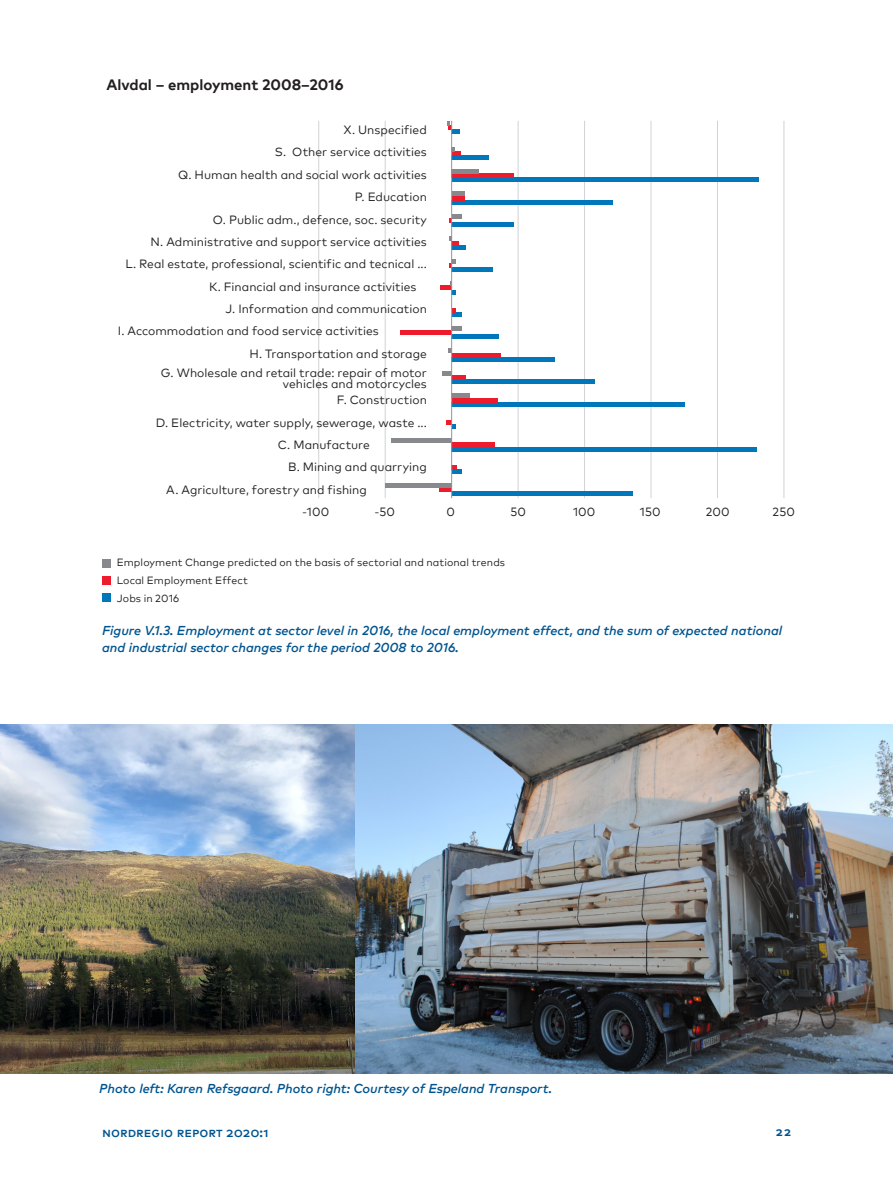
<style>
.page{position:relative;width:893px;height:1191px;background:#fff}
.page>*{position:absolute;margin:0;border:0;box-sizing:border-box;transform-origin:0 0}
.t1{font:700 15px "Mark Pro";color:#231f20}
.t2{font:500 13.5px "Mark Sc Offc Pro";color:#00548f}
.t3{font:italic 500 12.9px/17.1px "Mark Pro";color:#00548f}
.t4{font:700 12.45px "Mark Sc Offc Pro";color:#00548f}
.t5{font:12px/10.5px "Mark Pro";letter-spacing:.005em;color:#231f20;text-align:right}
.t6{font:10.5px/18px "Mark Pro";letter-spacing:.01em;color:#231f20}
</style>
<div class="page">
<hr style="left:318px;top:121px;width:1px;height:377px;background:#d1d2d4">
<hr style="left:385px;top:121px;width:1px;height:377px;background:#d1d2d4">
<hr style="left:518px;top:121px;width:1px;height:377px;background:#d1d2d4">
<hr style="left:584px;top:121px;width:1px;height:377px;background:#d1d2d4">
<hr style="left:651px;top:121px;width:1px;height:377px;background:#d1d2d4">
<hr style="left:717px;top:121px;width:1px;height:377px;background:#d1d2d4">
<hr style="left:783px;top:121px;width:1px;height:377px;background:#d1d2d4">
<svg style="left:447px;top:121px;width:13px;height:13px"></svg>
<div style="left:452px;top:155px;width:37px;height:5px;background:#07b"></div>
<svg style="left:452px;top:147px;width:8px;height:8px"></svg>
<hr style="left:452px;top:178px;width:306px;height:4px;background:#07b">
<hr style="left:452px;top:174px;width:62px;height:4px;background:#ee1b2d">
<div style="left:452px;top:169px;width:27px;height:5px;background:#87898c"></div>
<hr style="left:452px;top:200px;width:161px;height:4px;background:#07b">
<hr style="left:452px;top:196px;width:12px;height:4px;background:#ee1b2d">
<hr style="left:452px;top:192px;width:12px;height:4px;background:#87898c">
<hr style="left:452px;top:223px;width:62px;height:4px;background:#07b">
<svg style="left:449px;top:214px;width:12px;height:9px"></svg>
<svg style="left:452px;top:245px;width:14px;height:4px"></svg>
<svg style="left:449px;top:237px;width:10px;height:8px"></svg>
<div style="left:452px;top:267px;width:41px;height:5px;background:#07b"></div>
<svg style="left:449px;top:259px;width:7px;height:8px"></svg>
<hr style="left:440px;top:286px;width:12px;height:4px;background:#ee1b2d">
<svg style="left:450px;top:281px;width:6px;height:13px"></svg>
<div style="left:452px;top:312px;width:9px;height:5px;background:#07b"></div>
<svg style="left:452px;top:308px;width:3px;height:4px"></svg>
<hr style="left:452px;top:335px;width:47px;height:4px;background:#07b">
<div style="left:400px;top:330px;width:52px;height:5px;background:#ee1b2d"></div>
<hr style="left:452px;top:326px;width:10px;height:4px;background:#87898c">
<hr style="left:452px;top:357px;width:103px;height:4px;background:#07b">
<hr style="left:452px;top:353px;width:48px;height:4px;background:#ee1b2d">
<svg style="left:448px;top:349px;width:3px;height:4px"></svg>
<hr style="left:452px;top:380px;width:143px;height:4px;background:#07b">
<div style="left:452px;top:375px;width:14px;height:5px;background:#ee1b2d"></div>
<hr style="left:442px;top:371px;width:10px;height:4px;background:#87898c">
<hr style="left:452px;top:402px;width:233px;height:4px;background:#07b">
<hr style="left:452px;top:398px;width:46px;height:4px;background:#ee1b2d">
<div style="left:452px;top:393px;width:18px;height:5px;background:#87898c"></div>
<svg style="left:446px;top:420px;width:9px;height:9px"></svg>
<hr style="left:452px;top:447px;width:305px;height:4px;background:#07b">
<hr style="left:452px;top:443px;width:43px;height:4px;background:#ee1b2d">
<div style="left:391px;top:438px;width:61px;height:5px;background:#87898c"></div>
<svg style="left:452px;top:465px;width:9px;height:8px"></svg>
<hr style="left:452px;top:492px;width:181px;height:4px;background:#07b">
<div style="left:439px;top:487px;width:13px;height:5px;background:#ee1b2d"></div>
<hr style="left:385px;top:483px;width:67px;height:4px;background:#87898c">
<hr style="left:451px;top:121px;width:1px;height:377px;background:#939598">
<div style="left:102px;top:558px;width:9px;height:9px;background:#87898c"></div>
<div style="left:102px;top:576px;width:9px;height:9px;background:#ee1b2d"></div>
<div style="left:102px;top:593px;width:9px;height:9px;background:#07b"></div>
<img style="left:0;top:724px;width:892px;height:349px">
<p class="t1" style="left:106px;top:73px;width:239px">Alvdal – employment 2008–2016</p>
<p class="t5" style="left:343px;top:124px;width:85px">X. Unspecified</p>
<p class="t5" style="left:275px;top:146px;width:153px">S. Other service activities</p>
<p class="t5" style="left:178px;top:168px;width:250px">Q. Human health and social work activities</p>
<p class="t5" style="left:355px;top:191px;width:74px">P. Education</p>
<p class="t5" style="left:213px;top:213px;width:215px">O. Public adm., defence, soc. security</p>
<p class="t5" style="left:151px;top:235px;width:278px">N. Administrative and support service activities</p>
<p class="t5" style="left:125px;top:258px;width:303px">L. Real estate, professional, scientific and tecnical ...</p>
<p class="t5" style="left:209px;top:280px;width:209px">K. Financial and insurance activities</p>
<p class="t5" style="left:225px;top:302px;width:203px">J. Information and communication</p>
<p class="t5" style="left:118px;top:325px;width:263px">I. Accommodation and food service activities</p>
<p class="t5" style="left:249px;top:347px;width:179px">H. Transportation and storage</p>
<p class="t5" style="left:161px;top:367px;width:267px">G. Wholesale and retail trade: repair of motor vehicles and motorcycles</p>
<p class="t5" style="left:337px;top:394px;width:92px">F. Construction</p>
<p class="t5" style="left:156px;top:416px;width:273px">D. Electricity, water supply, sewerage, waste ...</p>
<p class="t5" style="left:278px;top:438px;width:93px">C. Manufacture</p>
<p class="t5" style="left:288px;top:461px;width:140px">B. Mining and quarrying</p>
<p class="t5" style="left:166px;top:483px;width:202px">A. Agriculture, forestry and fishing</p>
<p class="t5" style="left:302px;top:505px;width:29px">-100</p>
<p class="t5" style="left:374px;top:505px;width:22px">-50</p>
<p class="t5" style="left:446px;top:505px;width:10px">0</p>
<p class="t5" style="left:510px;top:505px;width:17px">50</p>
<p class="t5" style="left:573px;top:505px;width:24px">100</p>
<p class="t5" style="left:640px;top:505px;width:22px">150</p>
<p class="t5" style="left:706px;top:505px;width:25px">200</p>
<p class="t5" style="left:772px;top:505px;width:24px">250</p>
<p class="t6" style="left:117px;top:552px;width:390px">Employment Change predicted on the basis of sectorial and national trends<br>Local Employment Effect<br>Jobs in 2016</p>
<p class="t3" style="left:102px;top:620px;width:682px">Figure V.1.3. Employment at sector level in 2016, the local employment effect, and the sum of expected national and industrial sector changes for the period 2008 to 2016.</p>
<p class="t3" style="left:99px;top:1078px;width:454px">Photo left: Karen Refsgaard. Photo right: Courtesy of Espeland Transport.</p>
<p class="t2" style="left:102px;top:1121px;width:168px">nordregio report 2020:1</p>
<p class="t4" style="left:776px;top:1122px;width:17px">22</p>
</div>
